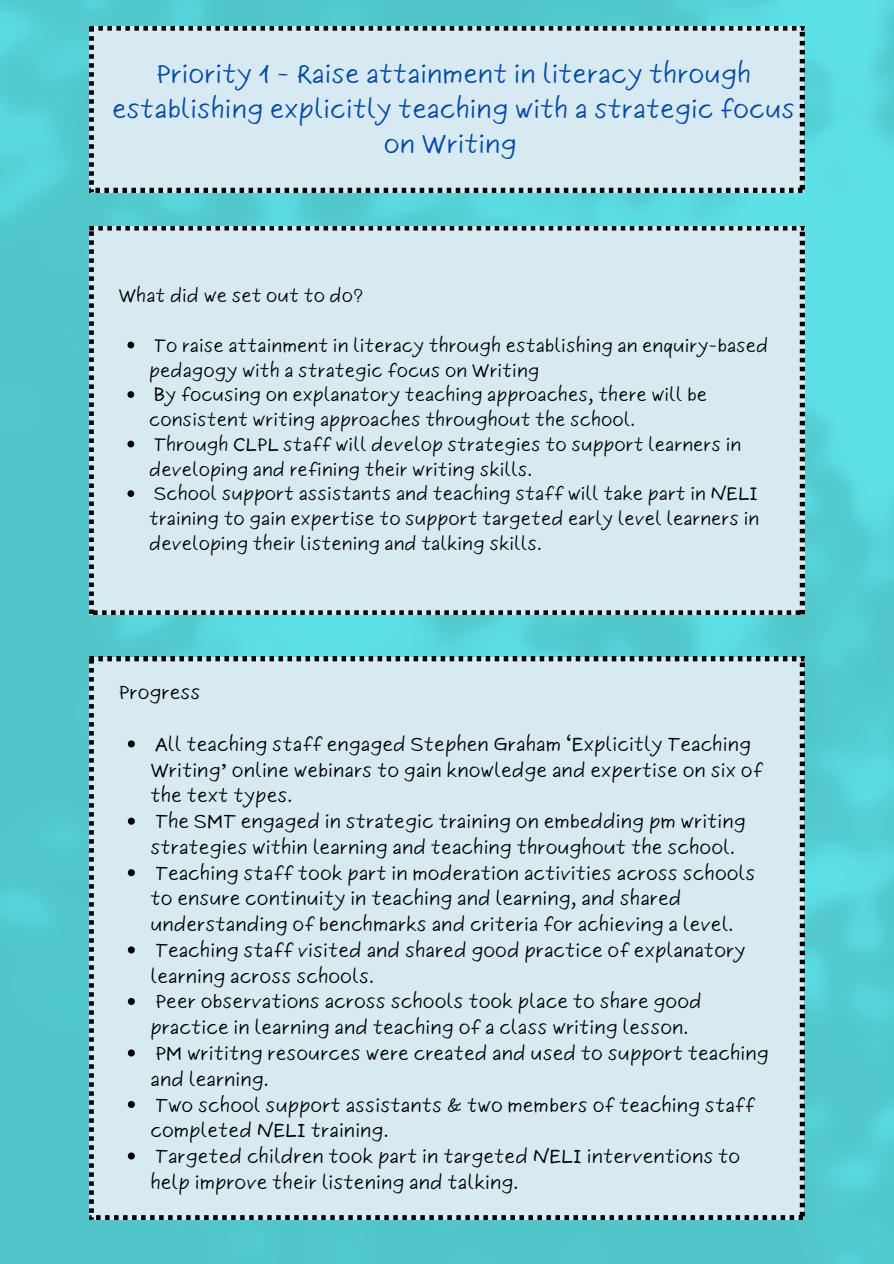
<style>
.page{position:relative;width:894px;height:1264px;background:#fff}
.page>*{position:absolute;margin:0;border:0;box-sizing:border-box;transform-origin:0 0}
.t1{font:25.5px/34.8px "Six Hands Marker";color:#004aad;text-align:center}
.t2{font:18.75px/25.8px "Six Hands Marker";color:#000}
.t3{font:18px/24.8px "Six Hands Marker";color:#000}
</style>
<div class="page">
<img style="left:0;top:0;width:893px;height:1263px">
<div style="left:89px;top:26px;width:715px;height:166px;background:#d7eaf1"></div>
<div style="left:89px;top:226px;width:715px;height:388px;background:#d7eaf1"></div>
<div style="left:89px;top:657px;width:715px;height:562px;background:#d7eaf1"></div>
<svg style="left:128px;top:740px;width:7px;height:7px"></svg>
<svg style="left:128px;top:817px;width:7px;height:7px"></svg>
<svg style="left:128px;top:869px;width:7px;height:7px"></svg>
<svg style="left:128px;top:946px;width:7px;height:7px"></svg>
<svg style="left:128px;top:997px;width:7px;height:7px"></svg>
<svg style="left:128px;top:1049px;width:7px;height:7px"></svg>
<svg style="left:128px;top:1100px;width:7px;height:7px"></svg>
<svg style="left:128px;top:1152px;width:7px;height:7px"></svg>
<svg style="left:127px;top:341px;width:7px;height:7px"></svg>
<svg style="left:127px;top:391px;width:7px;height:7px"></svg>
<svg style="left:127px;top:440px;width:7px;height:7px"></svg>
<svg style="left:127px;top:490px;width:7px;height:7px"></svg>
<h1 class="t1" style="left:112px;top:56px;width:684px">Priority 1 - Raise attainment in literacy through establishing explicitly teaching with a strategic focus on Writing</h1>
<p class="t3" style="left:118px;top:283px;width:246px">What did we set out to do?</p>
<p class="t3" style="left:149px;top:333px;width:620px">To raise attainment in literacy through establishing an enquiry-based pedagogy with a strategic focus on Writing</p>
<p class="t3" style="left:149px;top:382px;width:559px">By focusing on explanatory teaching approaches, there will be consistent writing approaches throughout the school.</p>
<p class="t3" style="left:149px;top:432px;width:593px">Through CLPL staff will develop strategies to support learners in developing and refining their writing skills.</p>
<p class="t3" style="left:149px;top:481px;width:611px;text-align:justify">School support assistants and teaching staff will take part in NELI training to gain expertise to support targeted early level learners in developing their listening and talking skills.</p>
<p class="t2" style="left:118px;top:679px;width:84px">Progress</p>
<p class="t2" style="left:150px;top:731px;width:613px">All teaching staff engaged Stephen Graham ‘Explicitly Teaching<br>Writing’ online webinars to gain knowledge and expertise on six of the text types.</p>
<p class="t2" style="left:150px;top:808px;width:597px">The SMT engaged in strategic training on embedding pm writing strategies within learning and teaching throughout the school.</p>
<p class="t2" style="left:150px;top:860px;width:606px">Teaching staff took part in moderation activities across schools to ensure continuity in teaching and learning, and shared understanding of benchmarks and criteria for achieving a level.</p>
<p class="t2" style="left:150px;top:937px;width:596px">Teaching staff visited and shared good practice of explanatory learning across schools.</p>
<p class="t2" style="left:150px;top:988px;width:552px">Peer observations across schools took place to share good practice in learning and teaching of a class writing lesson.</p>
<p class="t2" style="left:150px;top:1040px;width:620px">PM writitng resources were created and used to support teaching and learning.</p>
<p class="t2" style="left:150px;top:1091px;width:605px">Two school support assistants &amp; two members of teaching staff completed NELI training.</p>
<p class="t2" style="left:150px;top:1143px;width:591px">Targeted children took part in targeted NELI interventions to help improve their listening and talking.</p>
</div>
